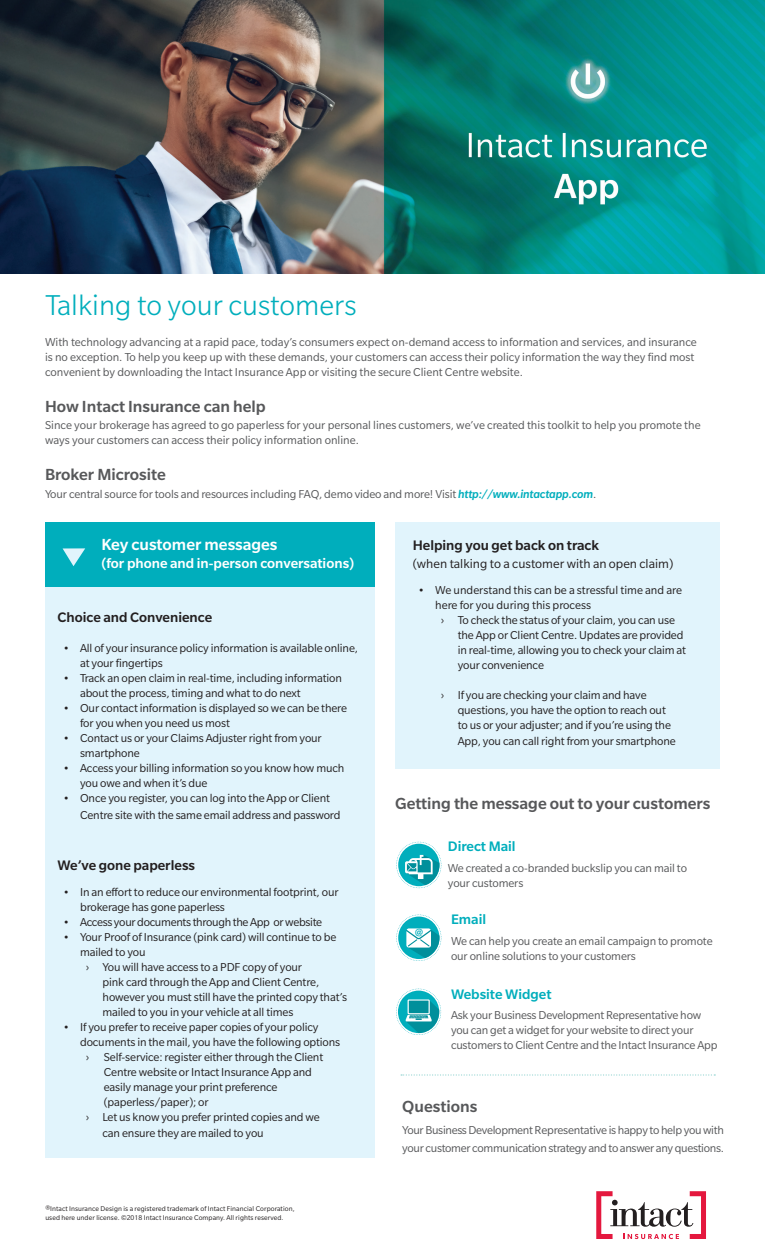
<style>
.page{position:relative;width:765px;height:1260px;background:#fff}
.page>*{position:absolute;margin:0;border:0;box-sizing:border-box;transform-origin:0 0}
.t1{font:300 31.25px "Slate Std";color:#00aebc}
.t2{font:500 17.5px "Slate Std";color:#57585a}
.t3{font:500 17.5px "Slate Std";color:#fff}
.t4{font:500 15px "Slate Std";color:#231f20}
.t5{font:500 15px "Slate Std";color:#fff}
.t6{font:500 15px "Slate Std";color:#00aebc}
.t7{font:13.75px "Slate Std";color:#231f20}
.t8{font:12.5px/15px "Slate Std";letter-spacing:-.01em;color:#231f20}
.t9{font:12.5px/15px "Slate Std";letter-spacing:-.01em;color:#57585a}
.t10{font:700 10.75px "Slate Std";color:#00aebc}
.t11{font:7.5px/9px "Slate Std";letter-spacing:.01em;color:#231f20}
.s1{font-weight:500;font-style:italic;color:#00aebc}
</style>
<div class="page">
<img style="left:0;top:0;width:765px;height:274px">
<svg style="left:596px;top:1191px;width:110px;height:48px"></svg>
<svg style="left:396px;top:842px;width:45px;height:46px"></svg>
<svg style="left:396px;top:989px;width:45px;height:46px"></svg>
<svg style="left:396px;top:915px;width:45px;height:46px"></svg>
<div style="left:45px;top:522px;width:330px;height:636px;background:#e1f4fc"></div>
<div style="left:395px;top:522px;width:325px;height:247px;background:#e1f4fc"></div>
<div style="left:45px;top:522px;width:330px;height:65px;background:#00aebc"></div>
<svg style="left:63px;top:548px;width:22px;height:18px"></svg>
<svg style="left:401px;top:1074px;width:314px;height:2px"></svg>
<h1 class="t1" style="left:45px;top:289px;width:313px">Talking to your customers</h1>
<p class="t9" style="left:45px;top:334px;width:653px">With technology advancing at a rapid pace, today’s consumers expect on-demand access to information and services, and insurance is no exception. To help you keep up with these demands, your customers can access their policy information the way they find most convenient by downloading the Intact Insurance App or visiting the secure Client Centre website.</p>
<h2 class="t2" style="left:45px;top:397px;width:222px">How Intact Insurance can help</h2>
<p class="t9" style="left:45px;top:418px;width:657px">Since your brokerage has agreed to go paperless for your personal lines customers, we’ve created this toolkit to help you promote the ways your customers can access their policy information online.</p>
<h2 class="t2" style="left:45px;top:465px;width:122px">Broker Microsite</h2>
<p class="t9" style="left:45px;top:486px;width:553px">Your central source for tools and resources including FAQ, demo video and more! Visit <span class="s1">http://www.intactapp.com</span>.</p>
<h2 class="t3" style="left:101px;top:535px;width:178px">Key customer messages</h2>
<p class="t5" style="left:101px;top:555px;width:254px">(for phone and in-person conversations)</p>
<p class="t4" style="left:58px;top:610px;width:156px">Choice and Convenience</p>
<p class="t8" style="left:80px;top:641px;width:280px;text-indent:-17px">• All of your insurance policy information is available online, at your fingertips</p>
<p class="t8" style="left:80px;top:671px;width:264px;text-indent:-17px">• Track an open claim in real-time, including information about the process, timing and what to do next</p>
<p class="t8" style="left:80px;top:701px;width:268px;text-indent:-17px">• Our contact information is displayed so we can be there for you when you need us most</p>
<p class="t8" style="left:80px;top:731px;width:243px;text-indent:-17px">• Contact us or your Claims Adjuster right from your smartphone</p>
<p class="t8" style="left:80px;top:761px;width:266px;text-indent:-17px">• Access your billing information so you know how much you owe and when it’s due</p>
<p class="t8" style="left:80px;top:790px;width:262px;line-height:16.5px;text-indent:-17px">• Once you register, you can log into the App or Client<br>Centre site with the same email address and password</p>
<p class="t4" style="left:58px;top:857px;width:139px">We’ve gone paperless</p>
<p class="t8" style="left:80px;top:884px;width:260px;text-indent:-17px">• In an effort to reduce our environmental footprint, our brokerage has gone paperless</p>
<p class="t8" style="left:63px;top:914px;width:261px">• Access your documents through the App or website</p>
<p class="t8" style="left:63px;top:929px;width:275px">• Your Proof of Insurance (pink card) will continue to be</p>
<p class="t8" style="left:80px;top:944px;width:67px">mailed to you</p>
<p class="t8" style="left:86px;top:959px;width:218px">› You will have access to a PDF copy of your</p>
<p class="t8" style="left:103px;top:974px;width:218px">pink card through the App and Client Centre,</p>
<p class="t8" style="left:103px;top:989px;width:246px">however you must still have the printed copy that’s</p>
<p class="t8" style="left:103px;top:1004px;width:192px">mailed to you in your vehicle at all times</p>
<p class="t8" style="left:63px;top:1019px;width:257px">• If you prefer to receive paper copies of your policy</p>
<p class="t8" style="left:80px;top:1034px;width:262px">documents in the mail, you have the following options</p>
<p class="t8" style="left:86px;top:1049px;width:239px">› Self-service: register either through the Client</p>
<p class="t8" style="left:104px;top:1064px;width:210px">Centre website or Intact Insurance App and</p>
<p class="t8" style="left:104px;top:1079px;width:175px">easily manage your print preference</p>
<p class="t8" style="left:104px;top:1094px;width:106px">(paperless/paper); or</p>
<p class="t8" style="left:86px;top:1109px;width:236px">› Let us know you prefer printed copies and we</p>
<p class="t8" style="left:103px;top:1126px;width:163px">can ensure they are mailed to you</p>
<p class="t11" style="left:45px;top:1204px;width:251px">®Intact Insurance Design is a registered trademark of Intact Financial Corporation, used here under license. ©2018 Intact Insurance Company. All rights reserved.</p>
<p class="t4" style="left:413px;top:537px;width:188px">Helping you get back on track</p>
<p class="t7" style="left:413px;top:556px;width:262px">(when talking to a customer with an open claim)</p>
<p class="t8" style="left:418px;top:582px;width:265px">• We understand this can be a stressful time and are</p>
<p class="t8" style="left:435px;top:597px;width:157px">here for you during this process</p>
<p class="t8" style="left:441px;top:612px;width:236px">› To check the status of your claim, you can use</p>
<p class="t8" style="left:458px;top:627px;width:227px">the App or Client Centre. Updates are provided</p>
<p class="t8" style="left:458px;top:642px;width:230px">in real-time, allowing you to check your claim at</p>
<p class="t8" style="left:458px;top:657px;width:88px">your convenience</p>
<p class="t8" style="left:458px;top:687px;width:215px;text-indent:-17px">› If you are checking your claim and have questions, you have the option to reach out to us or your adjuster; and if you’re using the</p>
<p class="t8" style="left:458px;top:734px;width:220px">App, you can call right from your smartphone</p>
<h2 class="t2" style="left:395px;top:794px;width:317px">Getting the message out to your customers</h2>
<p class="t6" style="left:448px;top:839px;width:69px">Direct Mail</p>
<p class="t9" style="left:448px;top:860px;width:241px">We created a co-branded buckslip you can mail to your customers</p>
<p class="t10" style="left:415px;top:926px;width:10px">@</p>
<p class="t6" style="left:451px;top:912px;width:37px">Email</p>
<p class="t9" style="left:451px;top:933px;width:263px">We can help you create an email campaign to promote our online solutions to your customers</p>
<p class="t6" style="left:451px;top:986px;width:102px">Website Widget</p>
<p class="t9" style="left:451px;top:1008px;width:268px">Ask your Business Development Representative how you can get a widget for your website to direct your customers to Client Centre and the Intact Insurance App</p>
<h2 class="t2" style="left:402px;top:1097px;width:77px">Questions</h2>
<p class="t9" style="left:402px;top:1121px;width:323px;line-height:17.5px">Your Business Development Representative is happy to help you with your customer communication strategy and to answer any questions.</p>
</div>
